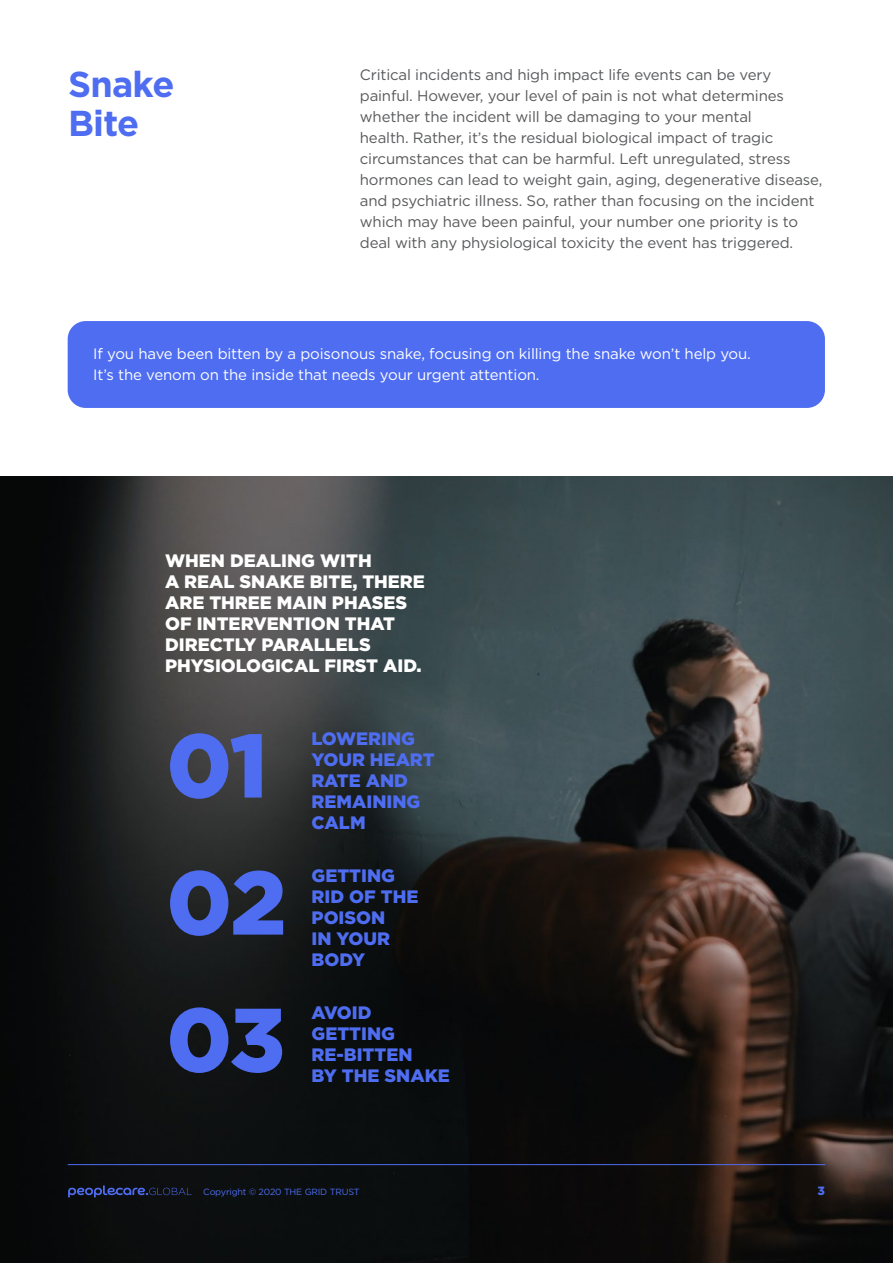
<style>
.page{position:relative;width:893px;height:1263px;background:#fff}
.page>*{position:absolute;margin:0;border:0;box-sizing:border-box;transform-origin:0 0}
.t1{font:900 90px/137.1px "Gotham";color:#4e6df1}
.t2{font:700 36px/39px "Gotham";letter-spacing:-.02em;color:#4e6df1}
.t3{font:900 18px/21px "Gotham";color:#fff}
.t4{font:900 18px/21px "Gotham";color:#4e6df1}
.t5{font:15px/21px "Gotham";letter-spacing:-.01em;color:#58595b}
.t6{font:15px/21px "Gotham";letter-spacing:-.01em;color:#fff}
.t7{font:900 12px "Gotham";color:#4e6df1}
.t8{font:9px "Gotham";letter-spacing:-.02em;color:#4e6df1}
</style>
<div class="page">
<img style="left:0;top:476px;width:893px;height:787px">
<div style="left:68px;top:321px;width:757px;height:87px;background:#4e6df1;border-radius:18px"></div>
<hr style="left:68px;top:1164px;width:757px;height:1px;background:#4e6df1">
<svg style="left:68px;top:1185px;width:123px;height:12px"></svg>
<h2 class="t2" style="left:68px;top:64px;width:108px">Snake<br>Bite</h2>
<p class="t5" style="left:360px;top:64px;width:464px">Critical incidents and high impact life events can be very painful. However, your level of pain is not what determines whether the incident will be damaging to your mental<br>health. Rather, it’s the residual biological impact of tragic circumstances that can be harmful. Left unregulated, stress hormones can lead to weight gain, aging, degenerative disease, and psychiatric illness. So, rather than focusing on the incident which may have been painful, your number one priority is to deal with any physiological toxicity the event has triggered.</p>
<p class="t6" style="left:93px;top:342px;width:659px">If you have been bitten by a poisonous snake, focusing on killing the snake won’t help you.<br>It’s the venom on the inside that needs your urgent attention.</p>
<p class="t3" style="left:165px;top:550px;width:261px">WHEN DEALING WITH<br>A REAL SNAKE BITE, THERE<br>ARE THREE MAIN PHASES<br>OF INTERVENTION THAT<br>DIRECTLY PARALLELS<br>PHYSIOLOGICAL FIRST AID.</p>
<h1 class="t1" style="left:166px;top:696px;width:122px">01<br>02<br>03</h1>
<p class="t4" style="left:312px;top:728px;width:125px">LOWERING<br>YOUR HEART<br>RATE AND<br>REMAINING<br>CALM</p>
<p class="t4" style="left:312px;top:865px;width:108px">GETTING<br>RID OF THE<br>POISON<br>IN YOUR<br>BODY</p>
<p class="t4" style="left:312px;top:1002px;width:140px">AVOID<br>GETTING<br>RE-BITTEN<br>BY THE SNAKE</p>
<p class="t8" style="left:203px;top:1186px;width:158px">Copyright © 2020 THE GRID TRUST</p>
<p class="t7" style="left:817px;top:1182px;width:9px">3</p>
</div>
